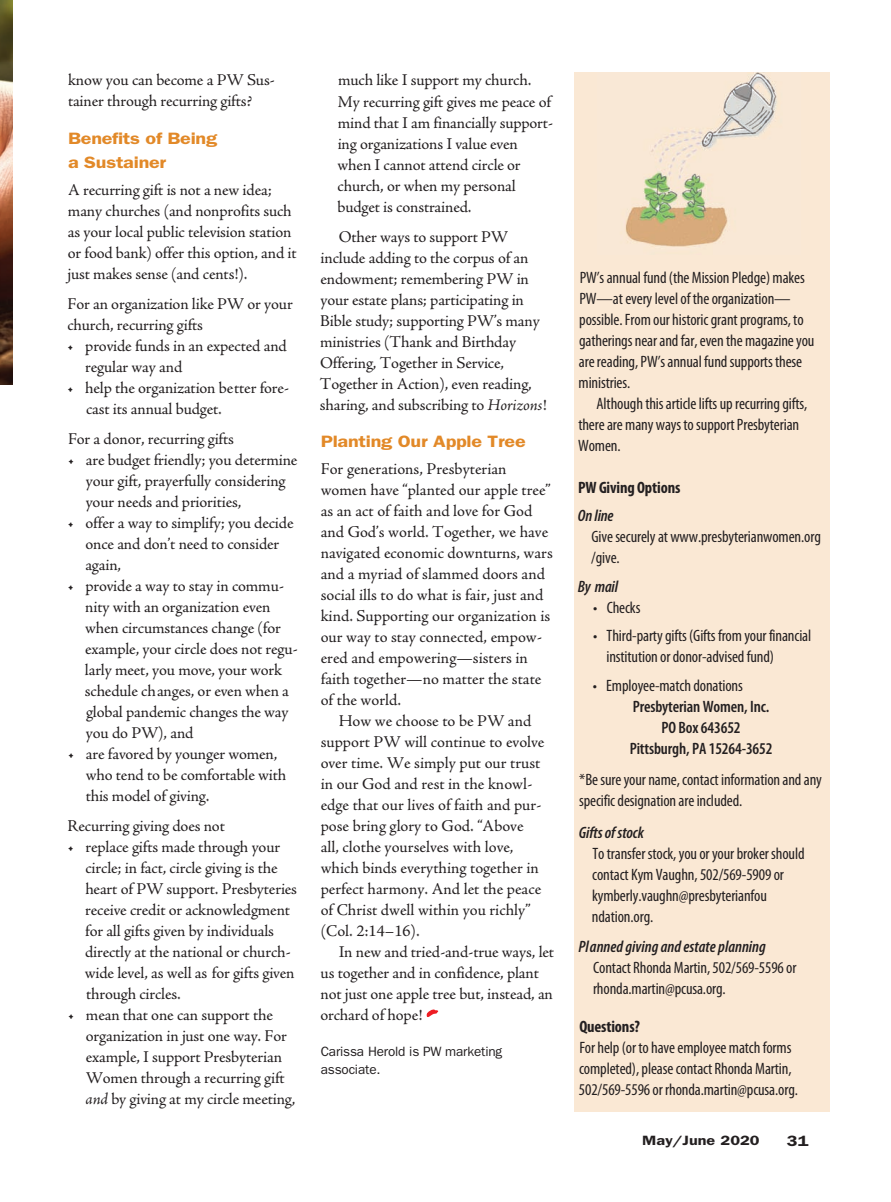
<style>
.page{position:relative;width:891px;height:1202px;background:#fff}
.page>*{position:absolute;margin:0;border:0;box-sizing:border-box;transform-origin:0 0}
.t1{font:16.5px/21px "Adobe Jenson Pro";letter-spacing:-.01em;color:#231f20}
.t2{font:condensed 16.5px/21px "Myriad Pro";letter-spacing:-.01em;color:#231f20}
.t3{font:600 condensed 16.5px/21px "Myriad Pro";letter-spacing:-.01em;color:#231f20;text-align:center}
.t4{font:italic 600 condensed 16.5px "Myriad Pro";color:#231f20}
.t5{font:600 16.5px/24px "ITC Franklin Gothic Std";letter-spacing:-.01em;color:#e28928;scale:1.2 1}
.t6{font:700 condensed 16.5px "Myriad Pro";letter-spacing:-.01em;color:#231f20}
.t7{font:600 15px "ITC Franklin Gothic Std";color:#231f20;scale:1.2 1}
.t8{font:13.5px/18px "ITC Franklin Gothic Std";letter-spacing:-.01em;color:#231f20}
.t9{font:600 13.5px "ITC Franklin Gothic Std";color:#231f20;scale:1.2 1}
.s1{font-style:italic}
</style>
<div class="page">
<div style="left:574px;top:72px;width:255px;height:1040px;background:#fae8d4"></div>
<svg style="left:426px;top:1009px;width:12px;height:8px"></svg>
<svg style="left:12px;top:0;width:1px;height:384px"></svg>
<img style="left:0;top:0;width:12px;height:384px">
<img style="left:625px;top:72px;width:152px;height:175px">
<p class="t1" style="left:68px;top:71px;width:209px">know you can become a PW Sus&shy;tainer through recurring gifts?</p>
<p class="t5" style="left:68px;top:128px;width:126px">Benefits of Being a Sustainer</p>
<p class="t1" style="left:68px;top:181px;width:231px">A recurring gift is not a new idea; many churches (and nonprofits such as your local public television station or food bank) offer this option, and it just makes sense (and cents!).</p>
<p class="t1" style="left:67px;top:295px;width:227px">for an organization like PW or your church, recurring gifts</p>
<p class="t1" style="left:85px;top:337px;width:203px;text-indent:-18px">• provide funds in an expected and regular way and</p>
<p class="t1" style="left:86px;top:379px;width:205px;text-indent:-19px">• help the organization better fore&shy;cast its annual budget.</p>
<p class="t1" style="left:68px;top:430px;width:168px">for a donor, recurring gifts</p>
<p class="t1" style="left:86px;top:451px;width:213px;text-indent:-18px">• are budget friendly; you determine your gift, prayerfully considering your needs and priorities,</p>
<p class="t1" style="left:85px;top:514px;width:210px;text-indent:-18px">• offer a way to simplify; you decide once and don’t need to consider again,</p>
<p class="t1" style="left:85px;top:577px;width:215px;text-indent:-17px">• provide a way to stay in commu&shy;nity with an organization even when circumstances change (for example, your circle does not regu&shy;larly meet, you move, your work schedule changes, or even when a global pandemic changes the way you do PW), and</p>
<p class="t1" style="left:86px;top:745px;width:202px;text-indent:-18px">• are favored by younger women, who tend to be comfortable with this model of giving.</p>
<p class="t1" style="left:68px;top:817px;width:159px">Recurring giving does not</p>
<p class="t1" style="left:85px;top:838px;width:214px;text-indent:-17px">• replace gifts made through your circle; in fact, circle giving is the heart of PW support. Presbyteries receive credit or acknowledgment for all gifts given by individuals directly at the national or church&shy;wide level, as well as for gifts given through circles.</p>
<p class="t1" style="left:86px;top:1006px;width:211px;text-indent:-18px">• mean that one can support the organization in just one way. for example, I support Presbyterian<br>Women through a recurring gift <span class="s1">and</span> by giving at my circle meeting,</p>
<p class="t1" style="left:337px;top:71px;width:217px">much like I support my church.<br>My recurring gift gives me peace of mind that I am financially support&shy;ing organizations I value even when I cannot attend circle or church, or when my personal budget is constrained.</p>
<p class="t1" style="left:320px;top:227px;width:229px;text-indent:19px">Other ways to support PW include adding to the corpus of an endowment; remembering PW in your estate plans; participating in<br>Bible study; supporting PW’s many ministries (Thank and Birthday<br>Offering, Together in Service,<br>Together in Action), even reading, sharing, and subscribing to <span class="s1">Horizons</span>!</p>
<p class="t5" style="left:321px;top:431px;width:172px">Planting Our Apple Tree</p>
<p class="t1" style="left:321px;top:460px;width:234px">for generations, Presbyterian women have “planted our apple tree” as an act of faith and love for God and God’s world. Together, we have navigated economic downturns, wars and a myriad of slammed doors and social ills to do what is fair, just and kind. Supporting our organization is our way to stay connected, empow&shy;ered and empowering—sisters in faith together—no matter the state of the world.</p>
<p class="t1" style="left:321px;top:712px;width:225px;text-indent:18px">How we choose to be PW and support PW will continue to evolve over time. We simply put our trust in our God and rest in the knowl&shy;edge that our lives of faith and pur&shy;pose bring glory to God. “Above all, clothe yourselves with love, which binds everything together in perfect harmony. And let the peace of Christ dwell within you richly” (Col. 2:14–16).</p>
<p class="t1" style="left:320px;top:943px;width:235px;text-indent:18px">In new and tried-and-true ways, let us together and in confidence, plant not just one apple tree but, instead, an orchard of hope!</p>
<p class="t8" style="left:321px;top:1043px;width:183px">Carissa Herold is PW marketing associate.</p>
<p class="t2" style="left:579px;top:268px;width:237px">PW’s annual fund (the Mission Pledge) makes PW—at every level of the organization— possible. From our historic grant programs, to gatherings near and far, even the magazine you are reading, PW’s annual fund supports these ministries.</p>
<p class="t2" style="left:578px;top:394px;width:231px;text-indent:18px">Although this article lifts up recurring gifts, there are many ways to support Presbyterian<br>Women.</p>
<p class="t6" style="left:578px;top:481px;width:104px">PW Giving Options</p>
<p class="t4" style="left:578px;top:510px;width:37px">On line</p>
<p class="t2" style="left:591px;top:528px;width:231px">Give securely at www.presbyterianwomen.org /give.</p>
<p class="t4" style="left:578px;top:580px;width:42px">By mail</p>
<p class="t2" style="left:593px;top:598px;width:49px">• Checks</p>
<p class="t2" style="left:606px;top:627px;width:206px;text-indent:-13px">• Third-party gifts (Gifts from your financial institution or donor-advised fund)</p>
<p class="t2" style="left:593px;top:676px;width:152px">• Employee-match donations</p>
<p class="t3" style="left:630px;top:697px;width:144px">Presbyterian Women, Inc.<br>PO Box 643652<br>Pittsburgh, PA 15264-3652</p>
<p class="t2" style="left:579px;top:771px;width:244px">*Be sure your name, contact information and any specific designation are included.</p>
<p class="t4" style="left:579px;top:826px;width:66px">Gifts of stock</p>
<p class="t2" style="left:592px;top:844px;width:214px">To transfer stock, you or your broker should contact Kym Vaughn, 502/569-5909 or kymberly.vaughn@presbyterianfou ndation.org.</p>
<p class="t4" style="left:578px;top:940px;width:189px">Planned giving and estate planning</p>
<p class="t2" style="left:593px;top:958px;width:205px">Contact Rhonda Martin, 502/569-5596 or rhonda.martin@pcusa.org.</p>
<p class="t6" style="left:579px;top:1020px;width:62px">Questions?</p>
<p class="t2" style="left:579px;top:1038px;width:221px">For help (or to have employee match forms completed), please contact Rhonda Martin,<br>502/569-5596 or rhonda.martin@pcusa.org.</p>
<p class="t9" style="left:642px;top:1135px;width:99px">May/June 2020</p>
<p class="t7" style="left:787px;top:1135px;width:20px">31</p>
</div>
